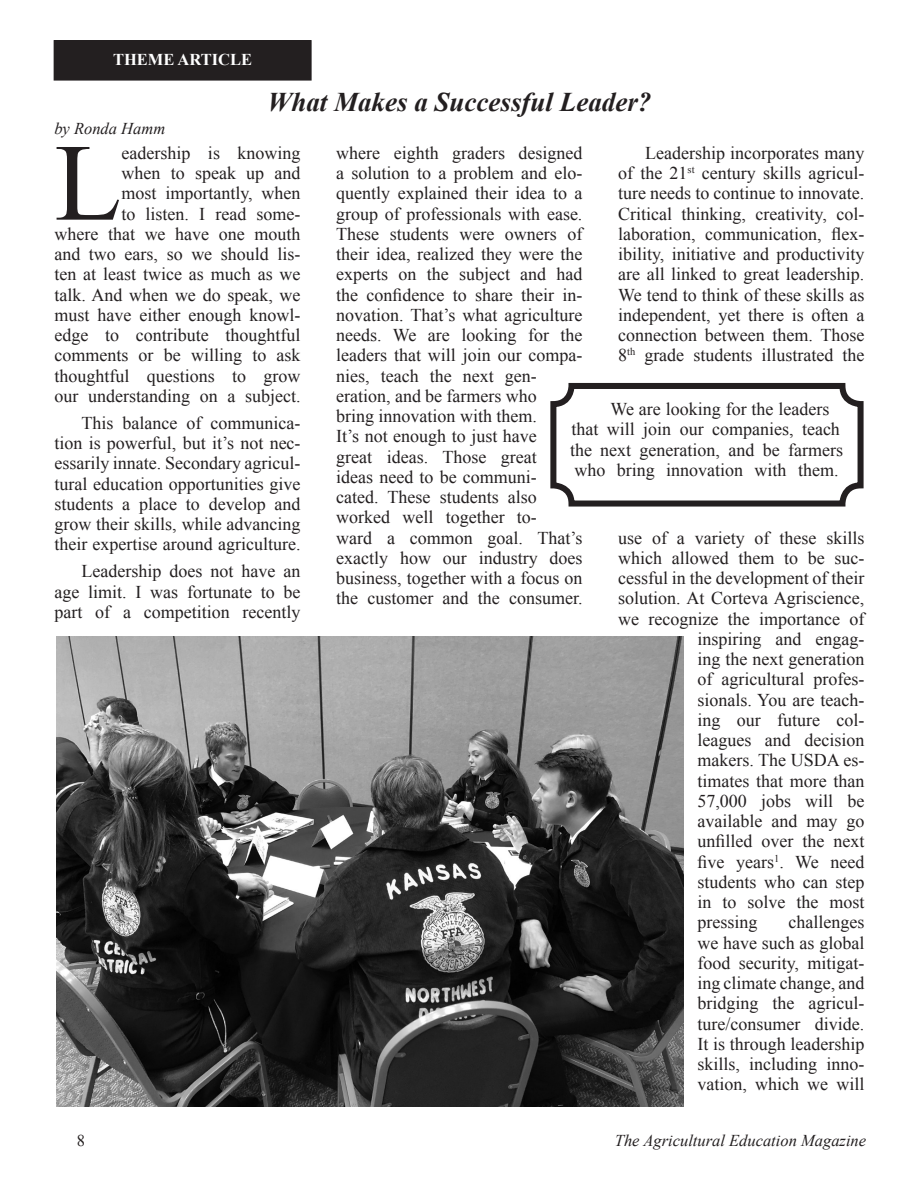
<style>
.page{position:relative;width:918px;height:1188px;background:#fff}
.page>*{position:absolute;margin:0;border:0;box-sizing:border-box;transform-origin:0 0}
.t1{font:109.8px "Times New Roman";color:#231f20}
.t2{font:italic 700 27px "Times New Roman";color:#231f20}
.t3{font:18px/20.2px "Times New Roman";color:#231f20;text-align:justify}
.Byline{font:italic 16.5px "Times New Roman";color:#231f20}
.t4{font:700 16.5px "Times New Roman";color:#fff}
.t5{font:16.5px "Times New Roman";color:#231f20}
</style>
<div class="page">
<div style="left:54px;top:41px;width:257px;height:39px;background:#231f20"></div>
<div style="left:54px;top:40px;width:258px;height:41px;border:2px solid #231f20"></div>
<div style="left:550px;top:383px;width:314px;height:124px;border:6px solid #231f20;border-radius:18px"></div>
<img style="left:56px;top:636px;width:628px;height:471px">
<p class="t4" style="left:113px;top:48px;width:141px">THEME ARTICLE</p>
<p class="Byline" style="left:54px;top:117px;width:112px">by Ronda Hamm</p>
<p class="t2" style="left:267px;top:83px;width:385px">What Makes a Successful Leader?</p>
<p class="t3" style="left:54px;top:142px;width:248px;text-align:right">eadership is knowing<br>when to speak up and<br>most importantly, when<br>to listen. I read some-<br>where that we have one mouth and two ears, so we should lis&shy;ten at least twice as much as we talk. And when we do speak, we must have either enough knowl&shy;edge to contribute thoughtful comments or be willing to ask thoughtful questions to grow our understanding on a subject.</p>
<p class="t3" style="left:54px;top:412px;width:248px;text-indent:27px">This balance of communica&shy;tion is powerful, but it’s not nec&shy;essarily innate. Secondary agricul&shy;tural education opportunities give students a place to develop and grow their skills, while advancing their expertise around agriculture.</p>
<p class="t3" style="left:54px;top:561px;width:248px;text-indent:27px">Leadership does not have an age limit. I was fortunate to be part of a competition recently</p>
<p class="t1" style="left:54px;top:109px;width:69px">L</p>
<p class="t3" style="left:336px;top:142px;width:248px;text-align:left">where eighth graders designed a solution to a problem and elo&shy;quently explained their idea to a group of professionals with ease.<br>These students were owners of their idea, realized they were the experts on the subject and had the confidence to share their in&shy;novation. That’s what agriculture needs. We are looking for the leaders that will join our compa&shy;nies, teach the next gen&shy;eration, and be farmers who<br>bring innovation with them.<br>It’s not enough to just have<br>great ideas. Those great<br>ideas need to be communi&shy;cated. These students also worked well together to-<br>ward a common goal. That’s exactly how our industry does business, together with a focus on the customer and the consumer.</p>
<p class="t3" style="left:618px;top:142px;width:248px;text-indent:27px">Leadership incorporates many of the 21<sup>st</sup> century skills agricul&shy;ture needs to continue to innovate.<br>Critical thinking, creativity, col&shy;laboration, communication, flex&shy;ibility, initiative and productivity are all linked to great leadership.<br>We tend to think of these skills as independent, yet there is often a connection between them. Those 8<sup>th</sup> grade students illustrated the</p>
<p class="t3" style="left:570px;top:399px;width:275px;text-align:left;text-indent:40px">We are looking for the leaders that will join our companies, teach the next generation, and be farmers who bring innovation with them.</p>
<p class="t3" style="left:618px;top:527px;width:248px">use of a variety of these skills</p>
<p class="t3" style="left:618px;top:547px;width:248px">which allowed them to be suc-</p>
<p class="t3" style="left:618px;top:568px;width:248px">cessful in the development of their</p>
<p class="t3" style="left:618px;top:588px;width:248px">solution. At Corteva Agriscience,</p>
<p class="t3" style="left:618px;top:608px;width:248px">we recognize the importance of</p>
<p class="t3" style="left:697px;top:628px;width:168px">inspiring and engag-</p>
<p class="t3" style="left:697px;top:649px;width:168px">ing the next generation</p>
<p class="t3" style="left:697px;top:669px;width:168px">of agricultural profes-</p>
<p class="t3" style="left:697px;top:689px;width:168px">sionals. You are teach-</p>
<p class="t3" style="left:697px;top:709px;width:168px">ing our future col-</p>
<p class="t3" style="left:697px;top:730px;width:168px">leagues and decision</p>
<p class="t3" style="left:697px;top:750px;width:168px">makers. The USDA es-</p>
<p class="t3" style="left:697px;top:770px;width:168px">timates that more than</p>
<p class="t3" style="left:697px;top:790px;width:168px">57,000 jobs will be</p>
<p class="t3" style="left:697px;top:811px;width:168px">available and may go</p>
<p class="t3" style="left:697px;top:831px;width:168px">unfilled over the next</p>
<p class="t3" style="left:697px;top:851px;width:168px">five years<sup>1</sup>. We need</p>
<p class="t3" style="left:697px;top:871px;width:168px">students who can step</p>
<p class="t3" style="left:697px;top:892px;width:168px">in to solve the most</p>
<p class="t3" style="left:697px;top:912px;width:61px">pressing</p>
<p class="t3" style="left:697px;top:912px;width:168px;text-indent:91px">challenges we have such as global food security, mitigat&shy;ing climate change, and bridging the agricul&shy;ture/consumer divide.<br>It is through leadership skills, including inno&shy;vation, which we will</p>
<p class="t5" style="left:77px;top:1130px;width:10px">8</p>
<p class="Byline" style="left:615px;top:1130px;width:253px">The Agricultural Education Magazine</p>
</div>
